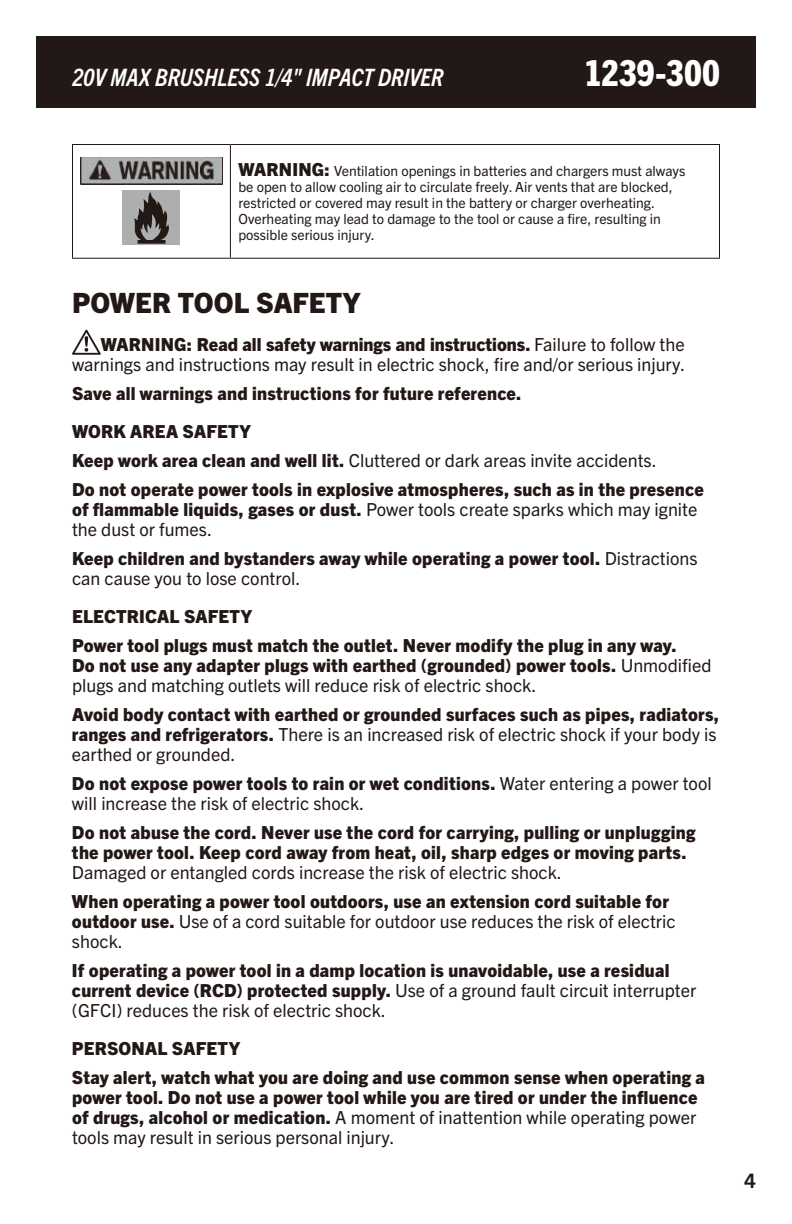
<style>
.page{position:relative;width:792px;height:1224px;background:#fff}
.page>*{position:absolute;margin:0;border:0;box-sizing:border-box;transform-origin:0 0}
.t1{font:800 condensed 36px "Trade Gothic Next LT Pro";letter-spacing:-.005em;color:#fff}
.t2{font:800 28px "Trade Gothic Next LT Pro";color:#221815}
.t3{font:italic 700 condensed 24px "Trade Gothic Next LT Pro";letter-spacing:-.005em;color:#fff}
.t4{font:700 20px "Trade Gothic Next LT Pro";color:#221815}
.t5{font:800 18px/20px "Trade Gothic Next LT Pro";letter-spacing:.015em;color:#221815}
.t6{font:18px/20px "Trade Gothic Next LT Pro";color:#221815}
.t7{font:14px/16px "Trade Gothic Next LT Pro";color:#221815}
.s1{font-weight:800;font-size:18px}
.s2{font-weight:800}
.s3{font-weight:400}
</style>
<div class="page">
<div style="left:36px;top:36px;width:720px;height:72px;background:#221815"></div>
<hr style="left:72px;top:144px;width:158px;height:1px;background:#221815">
<hr style="left:230px;top:144px;width:490px;height:1px;background:#221815">
<hr style="left:230px;top:145px;width:1px;height:113px;background:#221815">
<hr style="left:72px;top:258px;width:158px;height:1px;background:#221815">
<hr style="left:230px;top:258px;width:490px;height:1px;background:#221815">
<hr style="left:72px;top:145px;width:1px;height:113px;background:#221815">
<hr style="left:719px;top:145px;width:1px;height:113px;background:#221815">
<div style="left:123px;top:190px;width:57px;height:55px;background:#adaeae"></div>
<svg style="left:134px;top:192px;width:35px;height:52px"></svg>
<img style="left:80px;top:158px;width:143px;height:27px">
<svg style="left:72px;top:329px;width:29px;height:26px"></svg>
<h3 class="t3" style="left:72px;top:61px;width:373px">20V MAX BRUSHLESS 1/4" IMPACT DRIVER</h3>
<h1 class="t1" style="left:584px;top:48px;width:138px">1239-300</h1>
<p class="t7" style="left:238px;top:162px;width:449px"><span class="s1">WARNING:</span> Ventilation openings in batteries and chargers must always be open to allow cooling air to circulate freely. Air vents that are blocked, restricted or covered may result in the battery or charger overheating.<br>Overheating may lead to damage to the tool or cause a fire, resulting in possible serious injury.</p>
<h2 class="t2" style="left:72px;top:283px;width:290px">POWER TOOL SAFETY</h2>
<p class="t6" style="left:72px;top:333px;width:615px;text-align:right"><span class="s2">WARNING: Read all safety warnings and instructions.</span> Failure to follow the warnings and instructions may result in electric shock, fire and/or serious injury.</p>
<p class="t5" style="left:72px;top:373px;width:451px;line-height:38px">Save all warnings and instructions for future reference.<br>WORK AREA SAFETY</p>
<p class="t5" style="left:72px;top:444px;width:633px;line-height:29px">Keep work area clean and well lit. <span class="s3">Cluttered or dark areas invite accidents.<br></span>Do not operate power tools in explosive atmospheres, such as in the presence</p>
<p class="t6" style="left:72px;top:498px;width:627px"><span class="s2">of flammable liquids, gases or dust.</span> Power tools create sparks which may ignite the dust or fumes.</p>
<p class="t5" style="left:72px;top:547px;width:627px">Keep children and bystanders away while operating a power tool. <span class="s3">Distractions can cause you to lose control.</span></p>
<p class="t5" style="left:72px;top:600px;width:606px;line-height:29px">ELECTRICAL SAFETY<br>Power tool plugs must match the outlet. Never modify the plug in any way.</p>
<p class="t6" style="left:72px;top:654px;width:641px"><span class="s2">Do not use any adapter plugs with earthed (grounded) power tools.</span> Unmodified plugs and matching outlets will reduce risk of electric shock.</p>
<p class="t5" style="left:72px;top:703px;width:649px">Avoid body contact with earthed or grounded surfaces such as pipes, radiators, ranges and refrigerators. <span class="s3">There is an increased risk of electric shock if your body is earthed or grounded.</span></p>
<p class="t6" style="left:72px;top:772px;width:641px"><span class="s2">Do not expose power tools to rain or wet conditions.</span> Water entering a power tool will increase the risk of electric shock.</p>
<p class="t5" style="left:72px;top:821px;width:625px">Do not abuse the cord. Never use the cord for carrying, pulling or unplugging the power tool. Keep cord away from heat, oil, sharp edges or moving parts.</p>
<p class="t6" style="left:72px;top:861px;width:492px">Damaged or entangled cords increase the risk of electric shock.</p>
<p class="t5" style="left:72px;top:890px;width:605px">When operating a power tool outdoors, use an extension cord suitable for outdoor use. <span class="s3">Use of a cord suitable for outdoor use reduces the risk of electric shock.</span></p>
<p class="t5" style="left:72px;top:959px;width:626px">If operating a power tool in a damp location is unavoidable, use a residual current device (RCD) protected supply. <span class="s3">Use of a ground fault circuit interrupter (GFCI) reduces the risk of electric shock.</span></p>
<p class="t5" style="left:72px;top:1032px;width:634px;line-height:29px">PERSONAL SAFETY<br>Stay alert, watch what you are doing and use common sense when operating a</p>
<p class="t5" style="left:72px;top:1086px;width:627px;text-align:justify">power tool. Do not use a power tool while you are tired or under the influence of drugs, alcohol or medication. <span class="s3">A moment of inattention while operating power tools may result in serious personal injury.</span></p>
<p class="t4" style="left:745px;top:1167px;width:13px">4</p>
</div>
